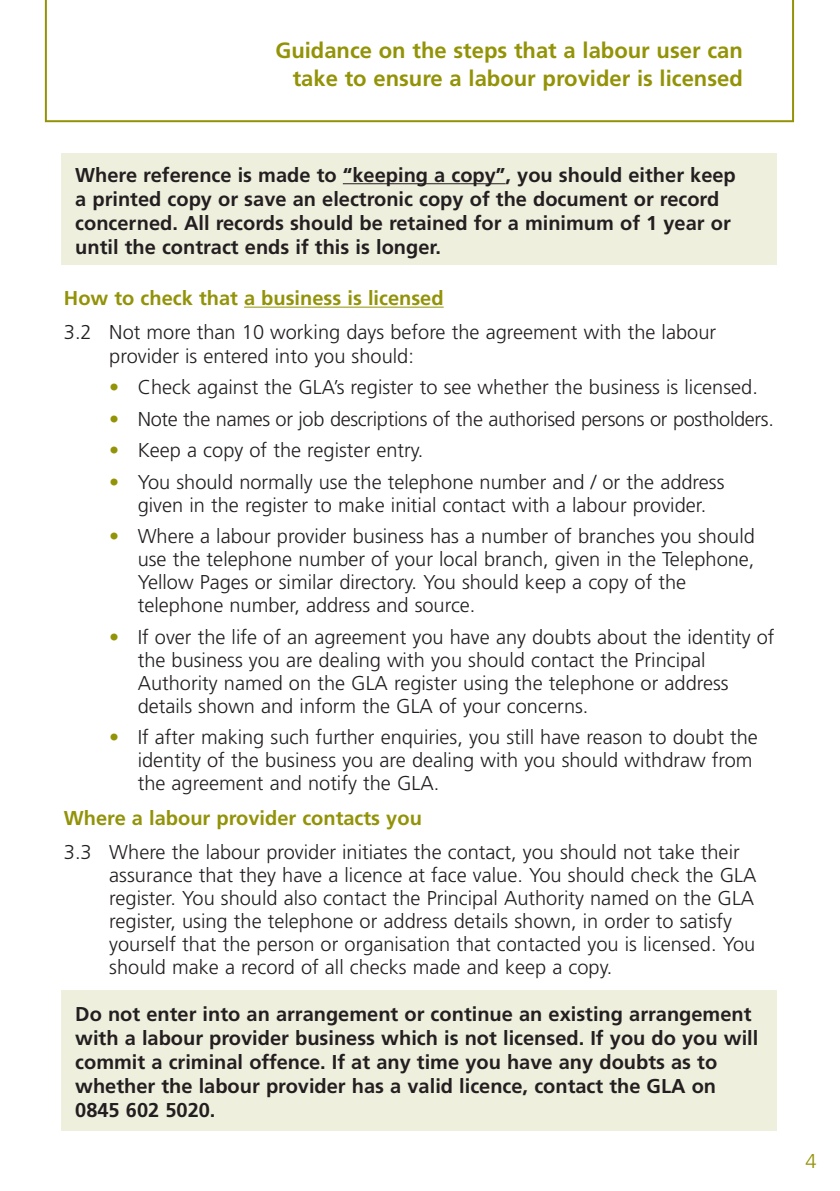
<style>
.page{position:relative;width:840px;height:1191px;background:#fff}
.page>*{position:absolute;margin:0;border:0;box-sizing:border-box;transform-origin:0 0}
.t1{font:700 22px/28px "Frutiger";color:#939307;text-align:right}
.t2{font:300 20px/23px "Frutiger";color:#231f20}
.t3{font:700 20px/24px "Frutiger";color:#231f20}
.t4{font:700 20px "Frutiger";color:#929308}
.t5{font:300 20px "Frutiger";color:#939307}
.s1{color:#939307}
</style>
<div class="page">
<div style="left:62px;top:990px;width:714px;height:141px;background:#efefde"></div>
<div style="left:62px;top:153px;width:714px;height:112px;background:#efefde"></div>
<hr style="left:342px;top:183px;width:163px;height:1px;background:#231f20">
<hr style="left:244px;top:307px;width:199px;height:1px;background:#929308">
<svg style="left:45px;top:0;width:748px;height:122px"></svg>
<p class="t1" style="left:275px;top:39px;width:468px">Guidance on the steps that a labour user can take to ensure a labour provider is licensed</p>
<p class="t3" style="left:75px;top:164px;width:661px">Where reference is made to “keeping a copy”, you should either keep a printed copy or save an electronic copy of the document or record concerned. All records should be retained for a minimum of 1 year or until the contract ends if this is longer.</p>
<p class="t4" style="left:64px;top:290px;width:381px">How to check that a business is licensed</p>
<p class="t2" style="left:109px;top:322px;width:608px;text-indent:-45px">3.2 Not more than 10 working days before the agreement with the labour provider is entered into you should:</p>
<p class="t2" style="left:109px;top:377px;width:649px"><span class="s1">•</span> Check against the GLA’s register to see whether the business is licensed.</p>
<p class="t2" style="left:109px;top:408px;width:665px"><span class="s1">•</span> Note the names or job descriptions of the authorised persons or postholders.</p>
<p class="t2" style="left:109px;top:440px;width:315px"><span class="s1">•</span> Keep a copy of the register entry.</p>
<p class="t2" style="left:109px;top:471px;width:616px;text-align:center"><span class="s1">•</span> You should normally use the telephone number and / or the address given in the register to make initial contact with a labour provider.</p>
<p class="t2" style="left:138px;top:526px;width:618px;text-indent:-28px"><span class="s1">•</span> Where a labour provider business has a number of branches you should use the telephone number of your local branch, given in the Telephone, Yellow Pages or similar directory. You should keep a copy of the telephone number, address and source.</p>
<p class="t2" style="left:138px;top:626px;width:638px;text-indent:-28px"><span class="s1">•</span> If over the life of an agreement you have any doubts about the identity of the business you are dealing with you should contact the Principal Authority named on the GLA register using the telephone or address details shown and inform the GLA of your concerns.</p>
<p class="t2" style="left:138px;top:727px;width:621px;text-indent:-28px"><span class="s1">•</span> If after making such further enquiries, you still have reason to doubt the identity of the business you are dealing with you should withdraw from the agreement and notify the GLA.</p>
<p class="t4" style="left:64px;top:809px;width:359px">Where a labour provider contacts you</p>
<p class="t2" style="left:109px;top:842px;width:648px;text-indent:-45px">3.3 Where the labour provider initiates the contact, you should not take their assurance that they have a licence at face value. You should check the GLA register. You should also contact the Principal Authority named on the GLA register, using the telephone or address details shown, in order to satisfy yourself that the person or organisation that contacted you is licensed. You should make a record of all checks made and keep a copy.</p>
<p class="t3" style="left:75px;top:1003px;width:684px">Do not enter into an arrangement or continue an existing arrangement with a labour provider business which is not licensed. If you do you will commit a criminal offence. If at any time you have any doubts as to whether the labour provider has a valid licence, contact the GLA on 0845 602 5020.</p>
<p class="t5" style="left:805px;top:1153px;width:13px">4</p>
</div>
